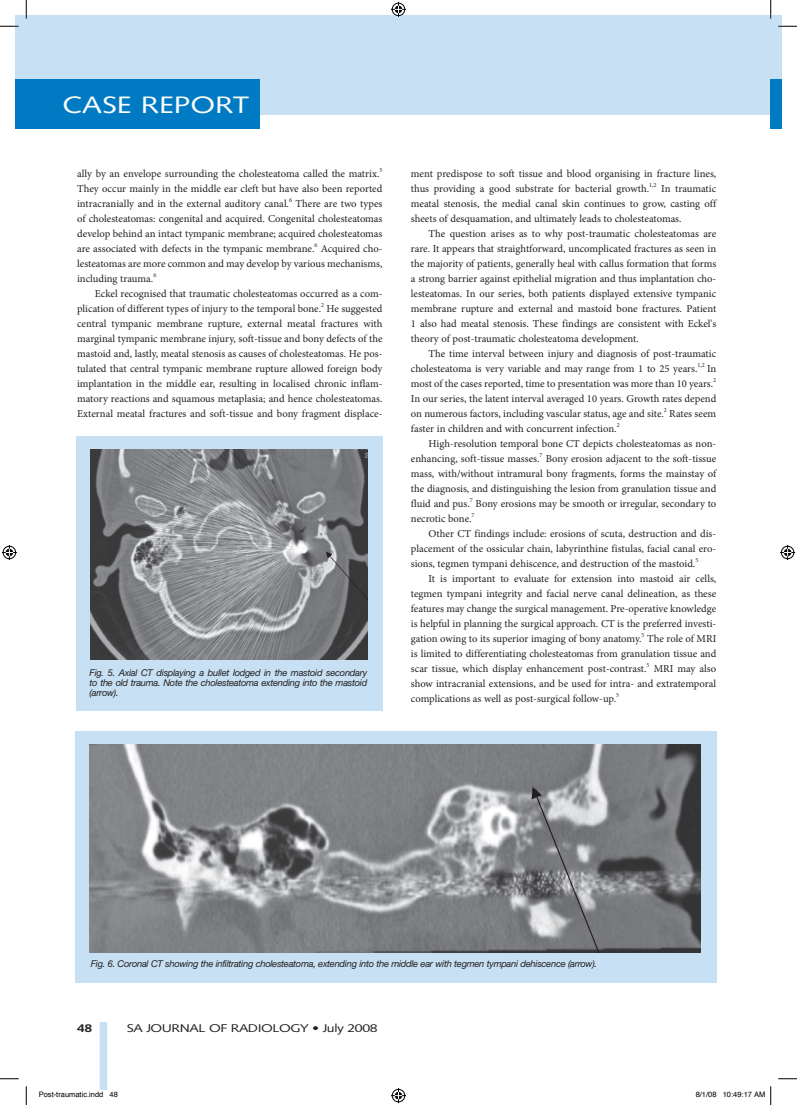
<style>
.page{position:relative;width:797px;height:1105px;background:#fff}
.page>*{position:absolute;margin:0;border:0;box-sizing:border-box;transform-origin:0 0}
.t1{font:23.75px "Syntax";color:#fff;scale:1.25 1}
.t2{font:11.25px "Syntax";letter-spacing:-.03em;color:#231f20;scale:1.25 1}
.t3{font:700 11.25px "Syntax";color:#231f20;scale:1.25 1}
.t4{font:10.62px/15px "Minion Pro";letter-spacing:-.005em;color:#231f20;text-align:justify}
.t5{font:italic 9.38px/10px "Helvetica Neue";letter-spacing:-.03em;color:#231f20;text-align:justify}
.t6{font:7.5px "Helvetica";color:#000}
</style>
<div class="page">
<div style="left:16px;top:16px;width:754px;height:99px;background:#c7e0f3"></div>
<div style="left:16px;top:79px;width:243px;height:50px;background:#007bc3"></div>
<div style="left:770px;top:16px;width:11px;height:99px;background:#c7e0f3"></div>
<div style="left:770px;top:79px;width:11px;height:50px;background:#007bc3"></div>
<div style="left:77px;top:436px;width:306px;height:275px;background:#c7e0f3"></div>
<img style="left:91px;top:450px;width:276px;height:210px">
<div style="left:75px;top:731px;width:642px;height:252px;background:#c7e0f3"></div>
<img style="left:90px;top:744px;width:610px;height:208px">
<div style="left:100px;top:1022px;width:7px;height:67px;background:#c7e0f3"></div>
<svg style="left:0;top:25px;width:19px;height:2px"></svg>
<svg style="left:778px;top:25px;width:19px;height:2px"></svg>
<svg style="left:0;top:1078px;width:19px;height:1px"></svg>
<svg style="left:778px;top:1078px;width:19px;height:1px"></svg>
<svg style="left:25px;top:0;width:2px;height:19px"></svg>
<svg style="left:25px;top:1086px;width:2px;height:19px"></svg>
<svg style="left:770px;top:0;width:1px;height:19px"></svg>
<svg style="left:391px;top:2px;width:15px;height:15px"></svg>
<svg style="left:391px;top:1088px;width:15px;height:15px"></svg>
<svg style="left:2px;top:545px;width:15px;height:15px"></svg>
<svg style="left:780px;top:545px;width:15px;height:15px"></svg>
<svg style="left:770px;top:1086px;width:1px;height:19px"></svg>
<h1 class="t1" style="left:62px;top:91px;width:151px">CASE REPORT</h1>
<p class="t4" style="left:77px;top:166px;width:307px">ally by an envelope surrounding the cholesteatoma called the matrix.<sup>5<br></sup>They occur mainly in the middle ear cleft but have also been reported intracranially and in the external auditory canal.<sup>6</sup> There are two types of cholesteatomas: congenital and acquired. Congenital cholesteatomas develop behind an intact tympanic membrane; acquired cholesteatomas are associated with defects in the tympanic membrane.<sup>6</sup> Acquired cho&shy;lesteatomas are more common and may develop by various mechanisms, including trauma.<sup>6</sup></p>
<p class="t4" style="left:77px;top:286px;width:307px;text-indent:18px">Eckel recognised that traumatic cholesteatomas occurred as a com&shy;plication of different types of injury to the temporal bone.<sup>2</sup> He suggested central tympanic membrane rupture, external meatal fractures with marginal tympanic membrane injury, soft-tissue and bony defects of the mastoid and, lastly, meatal stenosis as causes of cholesteatomas. He pos&shy;tulated that central tympanic membrane rupture allowed foreign body implantation in the middle ear, resulting in localised chronic inflam&shy;matory reactions and squamous metaplasia; and hence cholesteatomas.<br>External meatal fractures and soft-tissue and bony fragment displace-</p>
<p class="t5" style="left:90px;top:667px;width:279px">Fig. 5. Axial CT displaying a bullet lodged in the mastoid secondary to the old trauma. Note the cholesteatoma extending into the mastoid (arrow).</p>
<p class="t4" style="left:411px;top:166px;width:307px">ment predispose to soft tissue and blood organising in fracture lines, thus providing a good substrate for bacterial growth.<sup>1,2</sup> In traumatic meatal stenosis, the medial canal skin continues to grow, casting off sheets of desquamation, and ultimately leads to cholesteatomas.</p>
<p class="t4" style="left:411px;top:226px;width:307px;text-indent:18px">The question arises as to why post-traumatic cholesteatomas are rare. It appears that straightforward, uncomplicated fractures as seen in the majority of patients, generally heal with callus formation that forms a strong barrier against epithelial migration and thus implantation cho&shy;lesteatomas. In our series, both patients displayed extensive tympanic membrane rupture and external and mastoid bone fractures. Patient 1 also had meatal stenosis. These findings are consistent with Eckel's theory of post-traumatic cholesteatoma development.</p>
<p class="t4" style="left:411px;top:346px;width:307px;text-indent:18px">The time interval between injury and diagnosis of post-traumatic cholesteatoma is very variable and may range from 1 to 25 years.<sup>1,2</sup> In most of the cases reported, time to presentation was more than 10 years.<sup>2<br></sup>In our series, the latent interval averaged 10 years. Growth rates depend on numerous factors, including vascular status, age and site.<sup>2</sup> Rates seem faster in children and with concurrent infection.<sup>2</sup></p>
<p class="t4" style="left:411px;top:436px;width:307px;text-indent:18px">High-resolution temporal bone CT depicts cholesteatomas as non&shy;enhancing, soft-tissue masses.<sup>7</sup> Bony erosion adjacent to the soft-tissue mass, with/without intramural bony fragments, forms the mainstay of the diagnosis, and distinguishing the lesion from granulation tissue and fluid and pus.<sup>7</sup> Bony erosions may be smooth or irregular, secondary to necrotic bone.<sup>7</sup></p>
<p class="t4" style="left:411px;top:526px;width:307px;text-indent:18px">Other CT findings include: erosions of scuta, destruction and dis&shy;placement of the ossicular chain, labyrinthine fistulas, facial canal ero&shy;sions, tegmen tympani dehiscence, and destruction of the mastoid.<sup>5</sup></p>
<p class="t4" style="left:411px;top:571px;width:307px;text-indent:18px">It is important to evaluate for extension into mastoid air cells, tegmen tympani integrity and facial nerve canal delineation, as these features may change the surgical management. Pre-operative knowledge is helpful in planning the surgical approach. CT is the preferred investi&shy;gation owing to its superior imaging of bony anatomy.<sup>5</sup> The role of MRI is limited to differentiating cholesteatomas from granulation tissue and scar tissue, which display enhancement post-contrast.<sup>5</sup> MRI may also show intracranial extensions, and be used for intra- and extratemporal complications as well as post-surgical follow-up.<sup>5</sup></p>
<p class="t5" style="left:91px;top:958px;width:508px">Fig. 6. Coronal CT showing the infiltrating cholesteatoma, extending into the middle ear with tegmen tympani dehiscence (arrow).</p>
<p class="t3" style="left:77px;top:1021px;width:14px">48</p>
<p class="t2" style="left:127px;top:1021px;width:202px">SA JOURNAL OF RADIOLOGY • July 2008</p>
<p class="t6" style="left:39px;top:1090px;width:81px">Post-traumatic.indd 48</p>
<p class="t6" style="left:695px;top:1090px;width:71px">8/1/08 10:49:17 AM</p>
</div>
